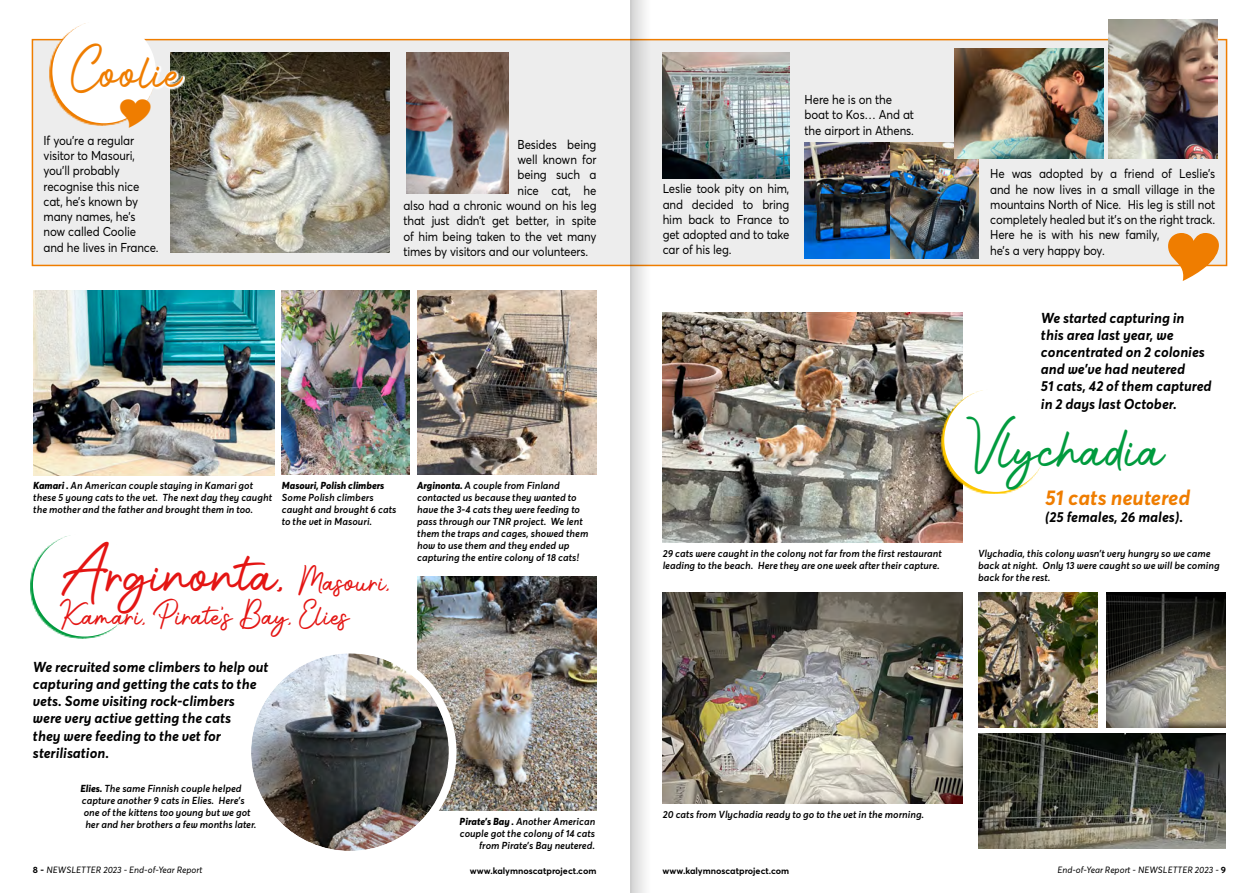
<style>
.page{position:relative;width:1259px;height:893px;background:#fff}
.page>*{position:absolute;margin:0;border:0;box-sizing:border-box;transform-origin:0 0}
.titre_articles{font:34.5px "Photoshoot";color:#e41513}
.titre_articles-2{font:34.5px "Photoshoot";color:#009b3e}
.titre_articles-3{font:30.3px "Photoshoot";color:#ef7d00}
.Texte_intro_lieux{font:italic 700 21px "Averta";color:#ef7d00}
.titre_articles-4{font:18px "Photoshoot";color:#e41513}
.Texte_intro_lieux-2{font:italic 700 14.25px/17.1px "Averta";color:#000}
.texte_courant{font:12.75px/15.3px "Averta";letter-spacing:-.01em;color:#000;scale:.9 1}
.légendes{font:italic 600 10.05px/12px "Averta";color:#000}
.légendes-2{font:italic 800 10.05px "Averta";color:#000}
.t1{font:italic 9px "Averta";color:#000}
.t2{font:700 9px "Averta";color:#000}
.s1{font-weight:800}
.s2{font-size:18px}
.s3{font-weight:700;font-style:normal}
</style>
<div class="page">
<div style="left:31px;top:38px;width:1197px;height:229px;background:#ededed"></div>
<img style="left:417px;top:290px;width:179px;height:185px">
<img style="left:33px;top:290px;width:241px;height:185px">
<img style="left:282px;top:290px;width:127px;height:185px">
<img style="left:417px;top:576px;width:179px;height:234px">
<img style="left:251px;top:653px;width:198px;height:198px;border-radius:99px">
<div style="left:243px;top:645px;width:213px;height:214px;border:8px solid #fff;border-radius:50%"></div>
<img style="left:170px;top:52px;width:219px;height:201px">
<img style="left:406px;top:52px;width:103px;height:141px">
<img style="left:662px;top:52px;width:127px;height:126px">
<img style="left:804px;top:143px;width:174px;height:116px">
<img style="left:1108px;top:20px;width:109px;height:139px">
<img style="left:955px;top:48px;width:148px;height:111px">
<img style="left:662px;top:312px;width:300px;height:231px">
<img style="left:978px;top:592px;width:119px;height:135px">
<img style="left:978px;top:733px;width:247px;height:116px">
<img style="left:1107px;top:592px;width:118px;height:135px">
<img style="left:662px;top:592px;width:300px;height:211px">
<svg style="left:30px;top:536px;width:100px;height:102px"></svg>
<div style="left:33px;top:533px;width:103px;height:103px;background:#fff;border-radius:50%"></div>
<svg style="left:49px;top:23px;width:104px;height:102px"></svg>
<div style="left:52px;top:20px;width:104px;height:103px;background:#fff;border-radius:50%"></div>
<svg style="left:148px;top:43px;width:36px;height:52px"></svg>
<svg style="left:941px;top:389px;width:103px;height:105px"></svg>
<div style="left:944px;top:388px;width:103px;height:104px;background:#fff;border-radius:50%"></div>
<svg style="left:630px;top:0;width:21px;height:893px"></svg>
<svg style="left:1168px;top:232px;width:51px;height:35px;background:#ede8e3"></svg>
<svg style="left:120px;top:99px;width:31px;height:29px"></svg>
<p class="titre_articles-3" style="left:71px;top:58px;width:113px">Coolie</p>
<p class="texte_courant" style="left:44px;top:132px;width:129px">If you’re a regular visitor to Masouri, you’ll probably recognise this nice cat, he’s known by many names, he’s now called Coolie and he lives in France.</p>
<p class="texte_courant" style="left:517px;top:137px;width:89px">Besides being</p>
<p class="texte_courant" style="left:517px;top:152px;width:89px">well known for</p>
<p class="texte_courant" style="left:517px;top:167px;width:89px">being such a</p>
<p class="texte_courant" style="left:517px;top:183px;width:89px">nice cat, he</p>
<p class="texte_courant" style="left:403px;top:198px;width:216px">also had a chronic wound on his leg</p>
<p class="texte_courant" style="left:403px;top:213px;width:216px">that just didn’t get better, in spite</p>
<p class="texte_courant" style="left:403px;top:228px;width:216px">of him being taken to the vet many</p>
<p class="texte_courant" style="left:403px;top:244px;width:207px">times by visitors and our volunteers.</p>
<p class="légendes" style="left:33px;top:480px;width:240px"><span class="s1">Kamari .</span> An American couple staying in Kamari got these 5 young cats to the vet. The next day they caught the mother and the father and brought them in too.</p>
<p class="légendes-2" style="left:282px;top:479px;width:104px">Masouri, Polish climbers</p>
<p class="légendes" style="left:282px;top:492px;width:116px">Some Polish climbers caught and brought 6 cats to the vet in Masouri.</p>
<p class="titre_articles" style="left:61px;top:557px;width:330px">Arginonta, <span class="s2">Masouri,</span></p>
<p class="titre_articles-4" style="left:61px;top:607px;width:289px">Kamari, Pirate's Bay, Elies</p>
<p class="Texte_intro_lieux-2" style="left:33px;top:659px;width:237px">We recruited some climbers to help out capturing and getting the cats to the vets. Some visiting rock-climbers<br>were very active getting the cats<br>they were feeding to the vet for sterilisation.</p>
<p class="légendes" style="left:80px;top:783px;width:163px"><span class="s1">Elies.</span> The same Finnish couple helped</p>
<p class="légendes" style="left:82px;top:795px;width:164px">capture another 9 cats in Elies. Here’s</p>
<p class="légendes" style="left:84px;top:807px;width:168px">one of the kittens too young but we got</p>
<p class="légendes" style="left:85px;top:819px;width:173px">her and her brothers a few months later.</p>
<p class="légendes" style="left:417px;top:480px;width:173px"><span class="s1">Arginonta.</span> A couple from Finland contacted us because they wanted to have the 3-4 cats they were feeding to pass through our TNR project. We lent them the traps and cages, showed them how to use them and they ended up capturing the entire colony of 18 cats!</p>
<p class="légendes" style="left:459px;top:816px;width:137px;text-align:right"><span class="s1">Pirate’s Bay .</span> Another American couple got the colony of 14 cats from Pirate’s Bay neutered.</p>
<p class="texte_courant" style="left:804px;top:92px;width:123px">Here he is on the boat to Kos… And at the airport in Athens.</p>
<p class="texte_courant" style="left:662px;top:181px;width:142px;text-align:justify">Leslie took pity on him, and decided to bring him back to France to get adopted and to take car of his leg.</p>
<p class="légendes" style="left:662px;top:548px;width:281px">29 cats were caught in the colony not far from the first restaurant leading to the beach. Here they are one week after their capture.</p>
<p class="texte_courant" style="left:990px;top:166px;width:251px;text-align:justify">He was adopted by a friend of Leslie’s and he now lives in a small village in the mountains North of Nice. His leg is still not completely healed but it’s on the right track.</p>
<p class="texte_courant" style="left:990px;top:227px;width:190px">Here he is with his new family, he’s a very happy boy.</p>
<p class="Texte_intro_lieux-2" style="left:1041px;top:310px;width:172px">We started capturing in<br>this area last year, we concentrated on 2 colonies and we’ve had neutered<br>51 cats, 42 of them captured in 2 days last October.</p>
<p class="titre_articles-2" style="left:966px;top:433px;width:200px">Vlychadia</p>
<p class="Texte_intro_lieux" style="left:1045px;top:484px;width:147px">51 cats neutered</p>
<p class="Texte_intro_lieux-2" style="left:1045px;top:509px;width:139px">(25 females, 26 males).</p>
<p class="légendes" style="left:978px;top:548px;width:243px">Vlychadia, this colony wasn’t very hungry so we came back at night. Only 13 were caught so we will be coming back for the rest.</p>
<p class="légendes" style="left:662px;top:809px;width:263px">20 cats from Vlychadia ready to go to the vet in the morning.</p>
<p class="t1" style="left:33px;top:864px;width:171px"><span class="s3">8 -</span> NEWSLETTER 2023 - End-of-Year Report</p>
<p class="t2" style="left:470px;top:865px;width:128px">www.kalymnoscatproject.com</p>
<p class="t2" style="left:662px;top:865px;width:128px">www.kalymnoscatproject.com</p>
<p class="t1" style="left:1057px;top:864px;width:170px">End-of-Year Report - NEWSLETTER 2023 - <span class="s3">9</span></p>
</div>
